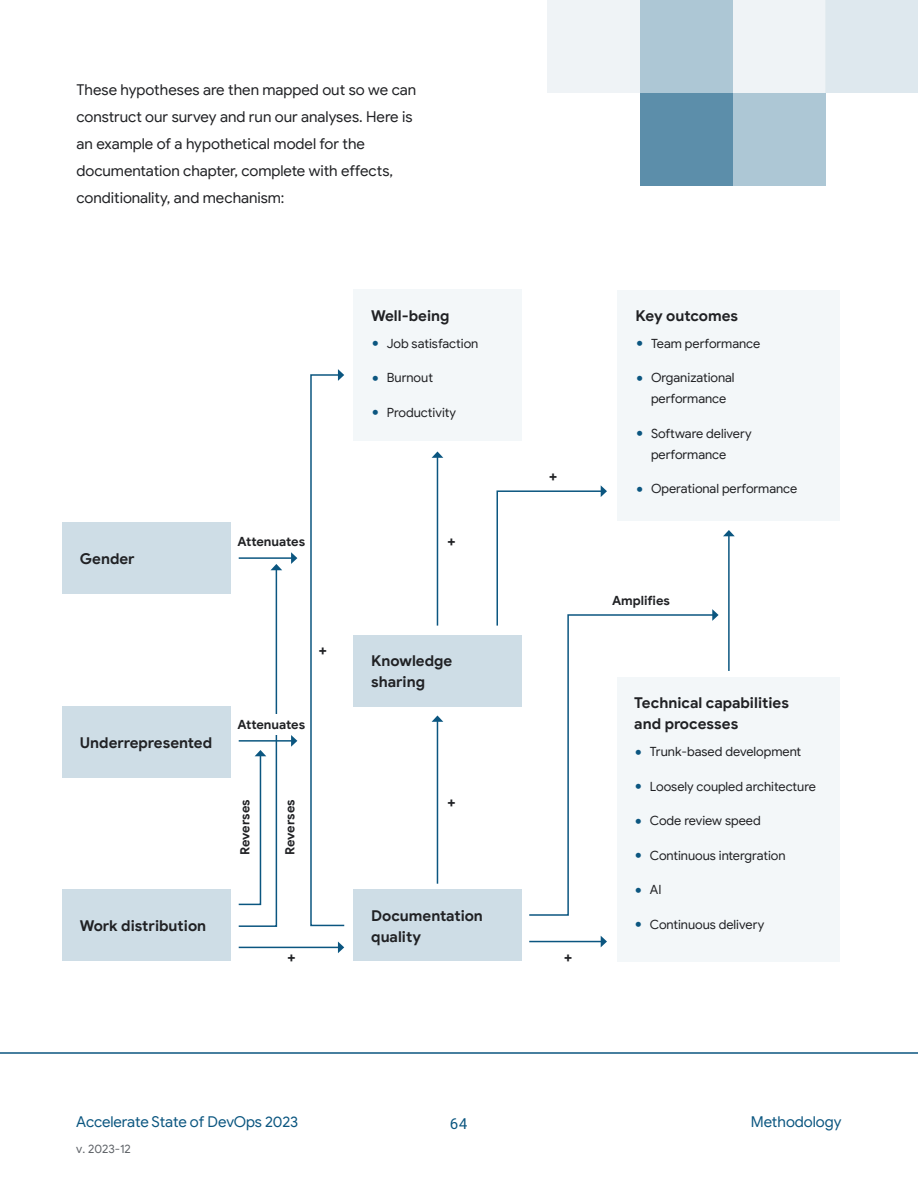
<style>
.page{position:relative;width:918px;height:1188px;background:#fff}
.page>*{position:absolute;margin:0;border:0;box-sizing:border-box;transform-origin:0 0}
.t1{font:15px/27px "Google Sans";color:#202124}
.t2{font:700 15px/21px "Google Sans";color:#202124}
.t3{font:15px "Google Sans";letter-spacing:-.01em;color:#0b5680}
.t4{font:15px "Roboto Mono";color:#0b5680}
.t5{font:12.75px/21px "Google Sans";color:#202124;text-align:center}
.t6{font:700 12.75px "Google Sans";letter-spacing:-.005em;color:#202124}
.t7{font:12px "Google Sans";color:#5f6368}
.s1{font-size:22.5px;color:#0b5680}
</style>
<div class="page">
<div style="left:733px;top:93px;width:92px;height:93px;background:#adc7d5"></div>
<div style="left:640px;top:93px;width:93px;height:93px;background:#5c8eaa"></div>
<div style="left:825px;top:0;width:93px;height:93px;background:#dee8ee"></div>
<div style="left:640px;top:0;width:93px;height:93px;background:#adc7d5"></div>
<div style="left:733px;top:0;width:92px;height:93px;background:#eff3f6"></div>
<div style="left:548px;top:0;width:92px;height:93px;background:#eff3f6"></div>
<hr style="left:0;top:1052px;width:918px;height:2px;background:#0b5680">
<div style="left:62px;top:706px;width:168px;height:72px;background:#cedde6"></div>
<div style="left:62px;top:890px;width:168px;height:71px;background:#cedde6"></div>
<div style="left:62px;top:522px;width:168px;height:72px;background:#cedde6"></div>
<div style="left:353px;top:890px;width:169px;height:71px;background:#cedde6"></div>
<div style="left:353px;top:635px;width:169px;height:72px;background:#cedde6"></div>
<div style="left:618px;top:290px;width:222px;height:230px;background:#f3f7f9"></div>
<div style="left:618px;top:677px;width:222px;height:284px;background:#f3f7f9"></div>
<div style="left:353px;top:290px;width:169px;height:151px;background:#f3f7f9"></div>
<hr style="left:728px;top:536px;width:2px;height:135px;background:#0b5680">
<svg style="left:723px;top:530px;width:12px;height:6px"></svg>
<hr style="left:529px;top:941px;width:72px;height:1px;background:#0b5680">
<svg style="left:601px;top:936px;width:6px;height:11px"></svg>
<svg style="left:310px;top:369px;width:35px;height:558px"></svg>
<hr style="left:437px;top:721px;width:1px;height:163px;background:#0b5680">
<svg style="left:432px;top:716px;width:11px;height:6px"></svg>
<hr style="left:437px;top:457px;width:1px;height:169px;background:#0b5680">
<svg style="left:432px;top:452px;width:11px;height:6px"></svg>
<svg style="left:496px;top:485px;width:111px;height:141px"></svg>
<svg style="left:528px;top:614px;width:184px;height:303px"></svg>
<svg style="left:712px;top:609px;width:7px;height:12px"></svg>
<hr style="left:239px;top:557px;width:53px;height:2px;background:#0b5680">
<svg style="left:291px;top:552px;width:6px;height:12px"></svg>
<hr style="left:239px;top:740px;width:53px;height:2px;background:#0b5680">
<svg style="left:291px;top:735px;width:6px;height:12px"></svg>
<hr style="left:239px;top:947px;width:100px;height:1px;background:#0b5680">
<svg style="left:338px;top:942px;width:6px;height:11px"></svg>
<svg style="left:238px;top:564px;width:44px;height:363px"></svg>
<div style="left:244px;top:715px;width:57px;height:20px;background:#fff"></div>
<div style="left:237px;top:717px;width:69px;height:12px;background:#fff"></div>
<div style="left:237px;top:799px;width:13px;height:56px;background:#fff"></div>
<p class="t1" style="left:76px;top:77px;width:341px">These hypotheses are then mapped out so we can construct our survey and run our analyses. Here is an example of a hypothetical model for the documentation chapter, complete with effects, conditionality, and mechanism:</p>
<p class="t2" style="left:80px;top:548px;width:56px">Gender</p>
<p class="t6" style="left:237px;top:533px;width:69px">Attenuates</p>
<p class="t2" style="left:371px;top:305px;width:80px">Well-being</p>
<p class="t5" style="left:371px;top:333px;width:109px"><span class="s1">•</span> Job satisfaction</p>
<p class="t5" style="left:371px;top:367px;width:63px"><span class="s1">•</span> Burnout</p>
<p class="t5" style="left:371px;top:402px;width:86px"><span class="s1">•</span> Productivity</p>
<p class="t2" style="left:447px;top:530px;width:10px">+</p>
<p class="t2" style="left:549px;top:466px;width:10px">+</p>
<p class="t2" style="left:80px;top:732px;width:134px">Underrepresented</p>
<p class="t2" style="left:80px;top:916px;width:128px">Work distribution</p>
<p class="t2" style="left:318px;top:639px;width:10px">+</p>
<p class="t6" style="left:237px;top:717px;width:69px">Attenuates</p>
<p class="t6" style="left:237px;top:855px;width:57px;rotate:-90deg">Reverses</p>
<p class="t6" style="left:282px;top:855px;width:57px;rotate:-90deg">Reverses</p>
<p class="t2" style="left:371px;top:651px;width:82px">Knowledge sharing</p>
<p class="t2" style="left:447px;top:791px;width:10px">+</p>
<p class="t2" style="left:371px;top:905px;width:113px">Documentation quality</p>
<p class="t2" style="left:287px;top:947px;width:10px">+</p>
<p class="t2" style="left:564px;top:947px;width:10px">+</p>
<p class="t2" style="left:635px;top:305px;width:104px">Key outcomes</p>
<p class="t5" style="left:635px;top:333px;width:126px"><span class="s1">•</span> Team performance</p>
<p class="t5" style="left:635px;top:367px;width:101px"><span class="s1">•</span> Organizational performance</p>
<p class="t5" style="left:651px;top:423px;width:102px;text-align:left;text-indent:-16px"><span class="s1">•</span> Software delivery performance</p>
<p class="t5" style="left:635px;top:478px;width:163px"><span class="s1">•</span> Operational performance</p>
<p class="t6" style="left:612px;top:592px;width:60px">Amplifies</p>
<p class="t2" style="left:634px;top:693px;width:156px">Technical capabilities and processes</p>
<p class="t5" style="left:634px;top:741px;width:168px"><span class="s1">•</span> Trunk-based development</p>
<p class="t5" style="left:634px;top:776px;width:183px"><span class="s1">•</span> Loosely coupled architecture</p>
<p class="t5" style="left:634px;top:810px;width:128px"><span class="s1">•</span> Code review speed</p>
<p class="t5" style="left:634px;top:845px;width:153px"><span class="s1">•</span> Continuous intergration</p>
<p class="t5" style="left:634px;top:879px;width:29px"><span class="s1">•</span> AI</p>
<p class="t5" style="left:634px;top:914px;width:132px"><span class="s1">•</span> Continuous delivery</p>
<p class="t3" style="left:76px;top:1113px;width:223px">Accelerate State of DevOps 2023</p>
<p class="t3" style="left:751px;top:1113px;width:92px">Methodology</p>
<p class="t7" style="left:76px;top:1141px;width:56px">v. 2023-12</p>
<p class="t4" style="left:450px;top:1113px;width:19px">64</p>
</div>
